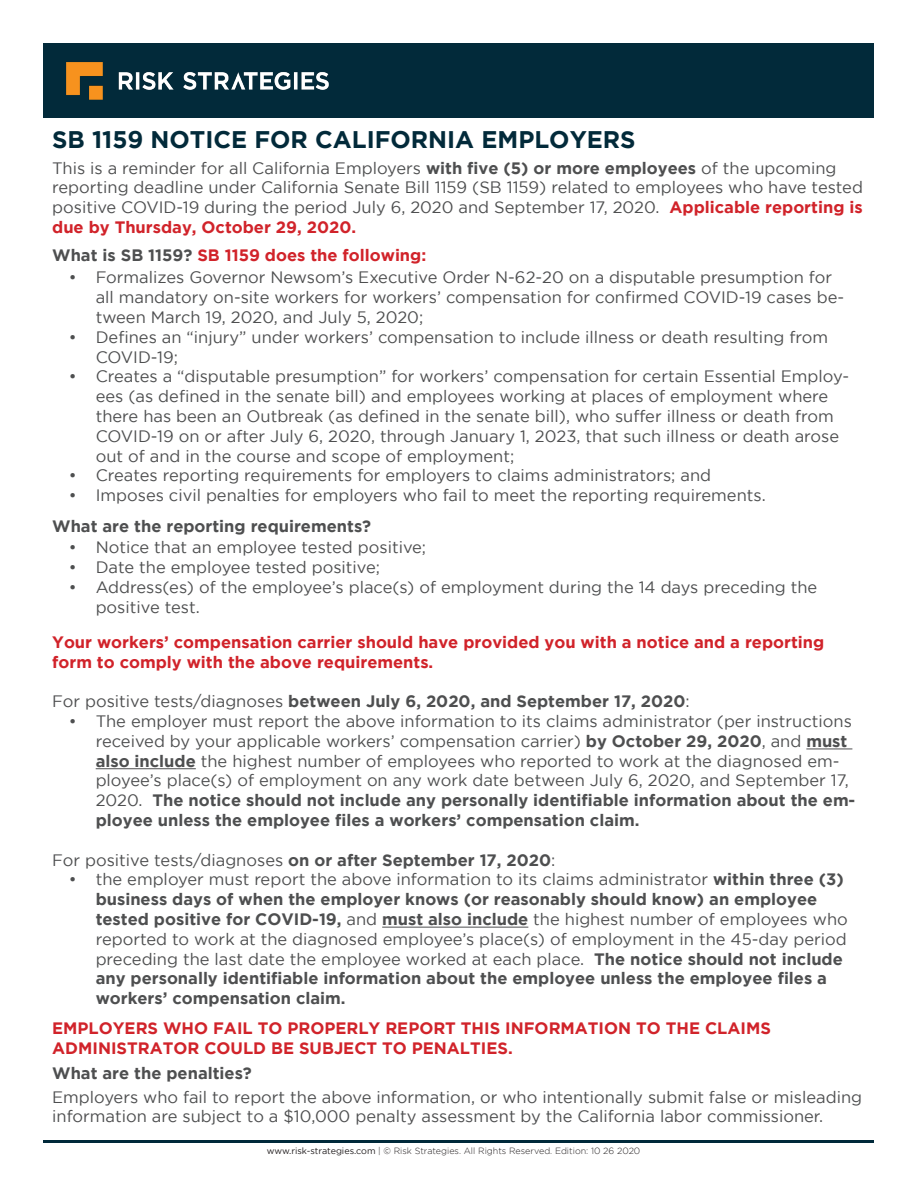
<style>
.page{position:relative;width:918px;height:1188px;background:#fff}
.page>*{position:absolute;margin:0;border:0;box-sizing:border-box;transform-origin:0 0}
.t1{font:700 24px "Gotham";color:#022a3a}
.t2{font:16.5px/19.8px "Gotham";color:#4e4f50}
.t3{font:700 16.5px/19.8px "Gotham";color:#4e4f50}
.t4{font:700 16.5px/19.8px "Gotham";color:#d1232a}
.t5{font:300 9px "Gotham";color:#231f20}
.s1{font-weight:700}
.s2{font-weight:700;color:#d1232a}
.s3{color:#4e4f50}
.s4{font-weight:400}
</style>
<div class="page">
<div style="left:44px;top:44px;width:830px;height:74px;background:#022a3a"></div>
<img style="left:66px;top:62px;width:263px;height:38px">
<hr style="left:806px;top:749px;width:46px;height:1px;background:#4e4f50">
<hr style="left:96px;top:768px;width:100px;height:1px;background:#4e4f50">
<hr style="left:382px;top:927px;width:146px;height:1px;background:#4e4f50">
<hr style="left:44px;top:1140px;width:830px;height:3px;background:#00293a">
<p class="t1" style="left:52px;top:126px;width:585px">SB 1159 NOTICE FOR CALIFORNIA EMPLOYERS</p>
<p class="t2" style="left:52px;top:158px;width:812px">This is a reminder for all California Employers <span class="s1">with five (5) or more employees</span> of the upcoming reporting deadline under California Senate Bill 1159 (SB 1159) related to employees who have tested positive COVID-19 during the period July 6, 2020 and September 17, 2020. <span class="s2">Applicable reporting is due by Thursday, October 29, 2020.</span></p>
<p class="t2" style="left:96px;top:267px;width:750px;text-indent:-27px">• Formalizes Governor Newsom’s Executive Order N-62-20 on a disputable presumption for all mandatory on-site workers for workers’ compensation for confirmed COVID-19 cases be&shy;tween March 19, 2020, and July 5, 2020;</p>
<p class="t2" style="left:96px;top:327px;width:734px;text-indent:-27px">• Defines an “injury” under workers’ compensation to include illness or death resulting from<br>COVID-19;</p>
<p class="t2" style="left:96px;top:366px;width:755px;text-indent:-27px">• Creates a “disputable presumption” for workers’ compensation for certain Essential Employ&shy;ees (as defined in the senate bill) and employees working at places of employment where there has been an Outbreak (as defined in the senate bill), who suffer illness or death from COVID-19 on or after July 6, 2020, through January 1, 2023, that such illness or death arose out of and in the course and scope of employment;</p>
<p class="t2" style="left:69px;top:465px;width:644px">• Creates reporting requirements for employers to claims administrators; and</p>
<p class="t2" style="left:69px;top:485px;width:699px">• Imposes civil penalties for employers who fail to meet the reporting requirements.</p>
<p class="t4" style="left:52px;top:245px;width:376px"><span class="s3">What is SB 1159?</span> SB 1159 does the following:</p>
<p class="t3" style="left:52px;top:516px;width:321px">What are the reporting requirements?</p>
<p class="t2" style="left:69px;top:537px;width:359px">• Notice that an employee tested positive;</p>
<p class="t2" style="left:69px;top:557px;width:313px">• Date the employee tested positive;</p>
<p class="t2" style="left:96px;top:577px;width:723px;text-indent:-27px">• Address(es) of the employee’s place(s) of employment during the 14 days preceding the positive test.</p>
<p class="t4" style="left:52px;top:632px;width:774px">Your workers’ compensation carrier should have provided you with a notice and a reporting form to comply with the above requirements.</p>
<p class="t3" style="left:52px;top:691px;width:639px"><span class="s4">For positive tests/diagnoses</span> between July 6, 2020, and September 17, 2020<span class="s4">:</span></p>
<p class="t2" style="left:96px;top:711px;width:761px;text-indent:-27px">• The employer must report the above information to its claims administrator (per instructions received by your applicable workers’ compensation carrier) <span class="s1">by October 29, 2020</span>, and <span class="s1">must also include</span> the highest number of employees who reported to work at the diagnosed em&shy;ployee’s place(s) of employment on any work date between July 6, 2020, and September 17, 2020. <span class="s1">The notice should not include any personally identifiable information about the em&shy;ployee unless the employee files a workers’ compensation claim.</span></p>
<p class="t2" style="left:52px;top:850px;width:505px">For positive tests/diagnoses <span class="s1">on or after September 17, 2020</span>:</p>
<p class="t3" style="left:96px;top:869px;width:754px;text-indent:-27px"><span class="s4">• the employer must report the above information to its claims administrator</span> within three (3) business days of when the employer knows (or reasonably should know) an employee tested positive for COVID-19, <span class="s4">and</span> must also include <span class="s4">the highest number of employees who reported to work at the diagnosed employee’s place(s) of employment in the 45-day period preceding the last date the employee worked at each place.</span> The notice should not include any personally identifiable information about the employee unless the employee files a workers’ compensation claim.</p>
<p class="t4" style="left:52px;top:1018px;width:720px">EMPLOYERS WHO FAIL TO PROPERLY REPORT THIS INFORMATION TO THE CLAIMS<br>ADMINISTRATOR COULD BE SUBJECT TO PENALTIES.</p>
<p class="t3" style="left:52px;top:1063px;width:201px">What are the penalties?</p>
<p class="t2" style="left:52px;top:1087px;width:812px">Employers who fail to report the above information, or who intentionally submit false or misleading information are subject to a $10,000 penalty assessment by the California labor commissioner.</p>
<p class="t5" style="left:267px;top:1146px;width:375px"><span class="s4">www.risk-strategies.com</span> | © Risk Strategies. All Rights Reserved. Edition: 10 26 2020</p>
</div>
